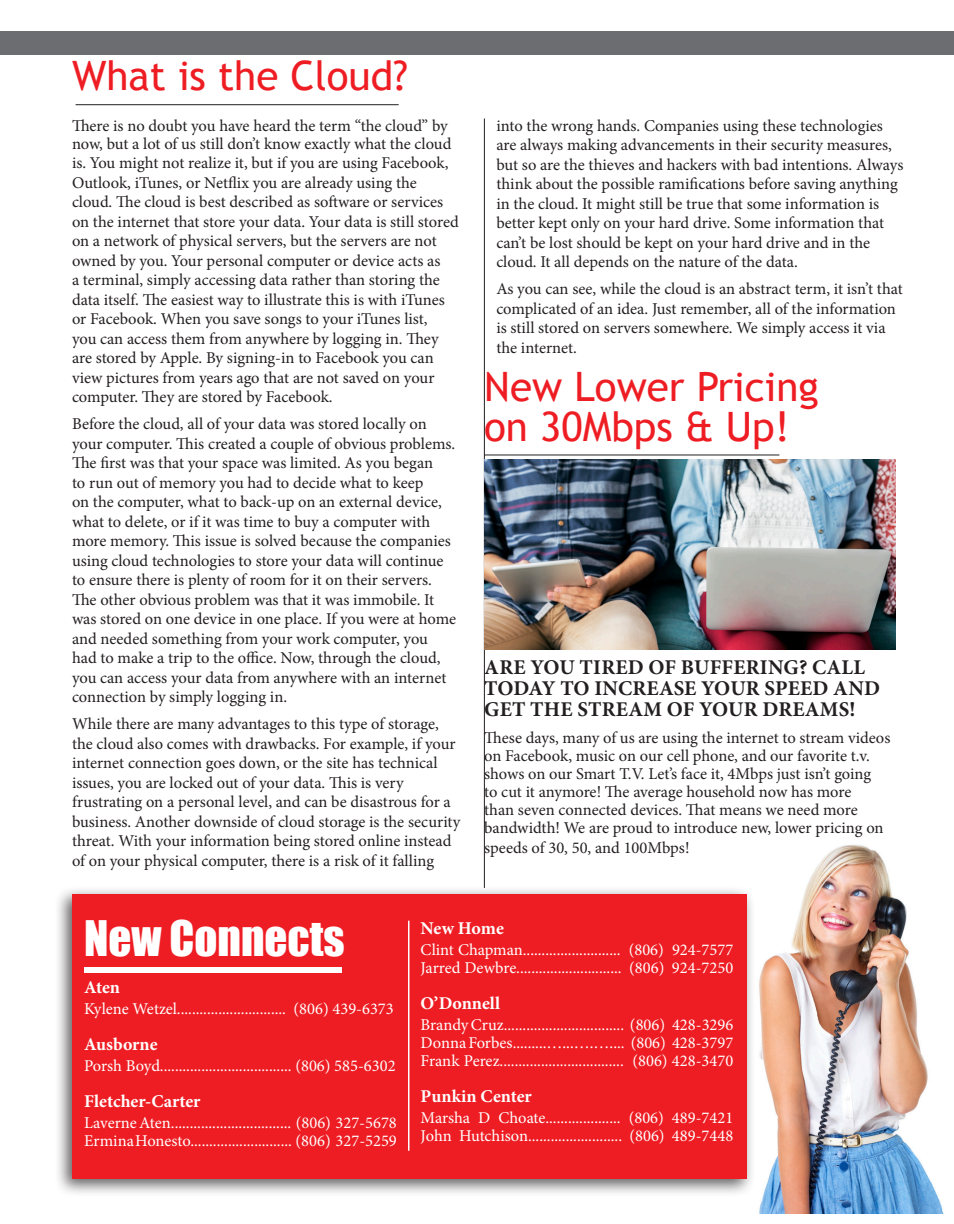
<style>
.page{position:relative;width:954px;height:1224px;background:#fff}
.page>*{position:absolute;margin:0;border:0;box-sizing:border-box;transform-origin:0 0}
.t1{font:45px "Impact";color:#fff}
.t2{font:40.5px/40.5px "Trebuchet MS";color:#ee1d23}
.t3{font:700 21px/21px "Minion Pro";letter-spacing:.01em;color:#231f20}
.t4{font:700 18px "Minion Pro";color:#fff}
.t5{font:16.5px/19.5px "Minion Pro";letter-spacing:-.005em;color:#231f20}
.t6{font:16.5px "Minion Pro";color:#fff}
</style>
<div class="page">
<img style="left:759px;top:845px;width:185px;height:369px">
<div style="left:0;top:32px;width:954px;height:23px;background:#6c6d70"></div>
<div style="left:54px;top:885px;width:702px;height:312px;background:#231f20;opacity:.72"></div>
<div style="left:72px;top:894px;width:675px;height:285px;background:#ee1d23"></div>
<hr style="left:76px;top:104px;width:323px;height:1px;background:#231f20">
<hr style="left:408px;top:921px;width:2px;height:230px;background:#fff">
<div style="left:84px;top:967px;width:258px;height:5px;background:#fff"></div>
<hr style="left:484px;top:119px;width:1px;height:769px;background:#231f20">
<hr style="left:484px;top:455px;width:295px;height:1px;background:#231f20">
<img style="left:484px;top:460px;width:411px;height:190px">
<p class="t2" style="left:72px;top:56px;width:338px">What is the Cloud?</p>
<p class="t5" style="left:72px;top:116px;width:381px;line-height:18px">There is no doubt you have heard the term “the cloud” by now, but a lot of us still don’t know exactly what the cloud</p>
<p class="t5" style="left:72px;top:153px;width:388px">is. You might not realize it, but if you are using Facebook, Outlook, iTunes, or Netflix you are already using the cloud. The cloud is best described as software or services on the internet that store your data. Your data is still stored on a network of physical servers, but the servers are not owned by you. Your personal computer or device acts as<br>a terminal, simply accessing data rather than storing the data itself. The easiest way to illustrate this is with iTunes or Facebook. When you save songs to your iTunes list,<br>you can access them from anywhere by logging in. They are stored by Apple. By signing-in to Facebook you can view pictures from years ago that are not saved on your computer. They are stored by Facebook.</p>
<p class="t5" style="left:72px;top:414px;width:386px">Before the cloud, all of your data was stored locally on your computer. This created a couple of obvious problems.<br>The first was that your space was limited. As you began<br>to run out of memory you had to decide what to keep<br>on the computer, what to back-up on an external device, what to delete, or if it was time to buy a computer with more memory. This issue is solved because the companies using cloud technologies to store your data will continue to ensure there is plenty of room for it on their servers.<br>The other obvious problem was that it was immobile. It was stored on one device in one place. If you were at home and needed something from your work computer, you had to make a trip to the office. Now, through the cloud, you can access your data from anywhere with an internet connection by simply logging in.</p>
<p class="t5" style="left:72px;top:714px;width:390px">While there are many advantages to this type of storage, the cloud also comes with drawbacks. For example, if your internet connection goes down, or the site has technical issues, you are locked out of your data. This is very frustrating on a personal level, and can be disastrous for a business. Another downside of cloud storage is the security threat. With your information being stored online instead of on your physical computer, there is a risk of it falling</p>
<p class="t5" style="left:496px;top:116px;width:409px">into the wrong hands. Companies using these technologies are always making advancements in their security measures, but so are the thieves and hackers with bad intentions. Always think about the possible ramifications before saving anything in the cloud. It might still be true that some information is better kept only on your hard drive. Some information that can’t be lost should be kept on your hard drive and in the cloud. It all depends on the nature of the data.</p>
<p class="t5" style="left:496px;top:279px;width:408px">As you can see, while the cloud is an abstract term, it isn’t that complicated of an idea. Just remember, all of the information is still stored on servers somewhere. We simply access it via the internet.</p>
<p class="t2" style="left:484px;top:366px;width:336px">New Lower Pricing on 30Mbps &amp; Up!</p>
<p class="t3" style="left:484px;top:657px;width:397px">ARE YOU TIRED OF BUFFERING? CALL<br>TODAY TO INCREASE YOUR SPEED AND<br>GET THE STREAM OF YOUR DREAMS!</p>
<p class="t5" style="left:484px;top:729px;width:408px;line-height:18px">These days, many of us are using the internet to stream videos on Facebook, music on our cell phone, and our favorite t.v. shows on our Smart T.V. Let’s face it, 4Mbps just isn’t going<br>to cut it anymore! The average household now has more<br>than seven connected devices. That means we need more bandwidth! We are proud to introduce new, lower pricing on</p>
<p class="t5" style="left:484px;top:838px;width:207px">speeds of 30, 50, and 100Mbps!</p>
<p class="t1" style="left:84px;top:904px;width:262px">New Connects</p>
<p class="t4" style="left:84px;top:975px;width:37px">Aten</p>
<p class="t6" style="left:84px;top:998px;width:311px">Kylene Wetzel............................. (806) 439-6373</p>
<p class="t4" style="left:84px;top:1032px;width:75px">Ausborne</p>
<p class="t6" style="left:84px;top:1055px;width:313px">Porsh Boyd................................... (806) 585-6302</p>
<p class="t4" style="left:84px;top:1089px;width:118px">Fletcher-Carter</p>
<p class="t6" style="left:84px;top:1112px;width:314px">Laverne Aten................................ (806) 327-5678</p>
<p class="t6" style="left:84px;top:1130px;width:314px">Ermina Honesto........................... (806) 327-5259</p>
<p class="t4" style="left:421px;top:915px;width:85px">New Home</p>
<p class="t6" style="left:421px;top:938px;width:314px">Clint Chapman.......................... (806) 924-7577</p>
<p class="t6" style="left:421px;top:956px;width:314px">Jarred Dewbre............................ (806) 924-7250</p>
<p class="t4" style="left:421px;top:990px;width:81px">O’Donnell</p>
<p class="t6" style="left:421px;top:1013px;width:314px">Brandy Cruz................................ (806) 428-3296</p>
<p class="t6" style="left:421px;top:1031px;width:314px">Donna Forbes.........…...….….... (806) 428-3797</p>
<p class="t6" style="left:421px;top:1049px;width:314px">Frank Perez................................. (806) 428-3470</p>
<p class="t4" style="left:421px;top:1083px;width:113px">Punkin Center</p>
<p class="t6" style="left:421px;top:1106px;width:314px">Marsha D Choate.................... (806) 489-7421</p>
<p class="t6" style="left:421px;top:1124px;width:314px">John Hutchison......................... (806) 489-7448</p>
</div>
